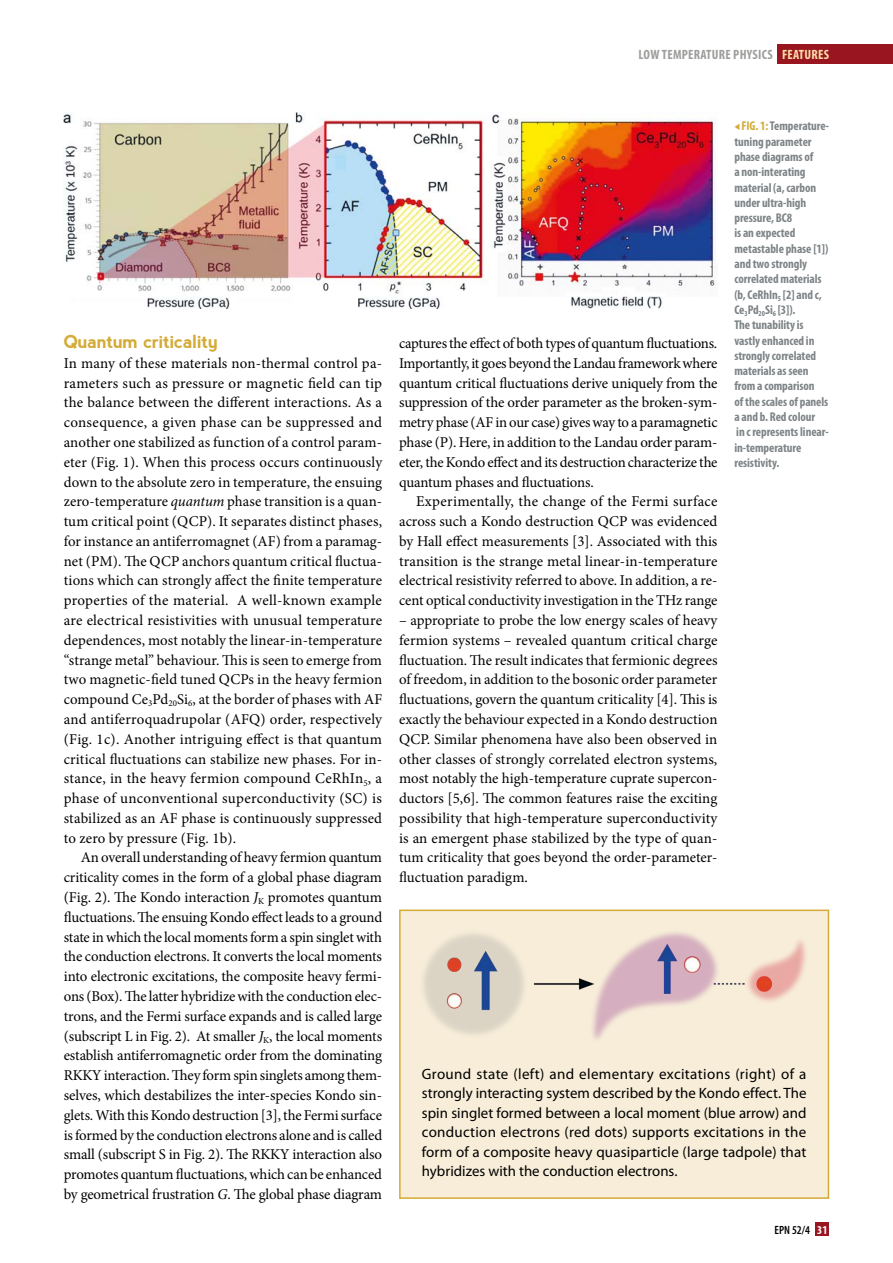
<style>
.page{position:relative;width:893px;height:1263px;background:#fff}
.page>*{position:absolute;margin:0;border:0;box-sizing:border-box;transform-origin:0 0}
.t1{font:700 18px "nevis";letter-spacing:-.015em;color:#d3ab37}
.t2{font:15px/19.8px "Minion Pro";letter-spacing:-.005em;color:#000;text-align:justify}
.t3{font:15px/19.5px "Myriad Pro";color:#000;text-align:justify}
.t4{font:700 condensed 13.5px "Myriad Pro";color:#9d9d9c}
.t5{font:700 condensed 13.5px "Myriad Pro";letter-spacing:.02em;color:#fedea9}
.t6{font:700 condensed 12.75px/15.3px "Myriad Pro";letter-spacing:-.005em;color:#7d8386}
.t7{font:600 condensed 12px "Myriad Pro";color:#000}
.s1{font-style:italic}
.s2{font-family:"Mathematical Pi Six";font-weight:400;font-stretch:normal;font-size:8.7px;color:#d3ab37}
.s3{color:#d3ab37}
.s4{font-weight:700;color:#fff}
</style>
<div class="page">
<div style="left:816px;top:1222px;width:13px;height:14px;background:#991620"></div>
<div style="left:777px;top:45px;width:116px;height:19px;background:#991620"></div>
<div style="left:400px;top:910px;width:428px;height:288px;background:#f7edd9"></div>
<div style="left:399px;top:909px;width:430px;height:290px;border:2px solid #d3ab37"></div>
<img style="left:399px;top:912px;width:430px;height:148px">
<img style="left:64px;top:112px;width:653px;height:196px">
<p class="t4" style="left:639px;top:47px;width:37px">Low Temperature</p>
<p class="t4" style="left:733px;top:47px;width:13px">Physics</p>
<p class="t5" style="left:782px;top:47px;width:49px">FEATURES</p>
<p class="t1" style="left:64px;top:331px;width:156px">Quantum criticality</p>
<p class="t2" style="left:64px;top:353px;width:320px">In many of these materials non-thermal control pa&shy;rameters such as pressure or magnetic field can tip the balance between the different interactions. As a consequence, a given phase can be suppressed and another one stabilized as function of a control param&shy;eter (Fig. 1). When this process occurs continuously down to the absolute zero in temperature, the ensuing zero-temperature <span class="s1">quantum</span> phase transition is a quan&shy;tum critical point (QCP). It separates distinct phases, for instance an antiferromagnet (AF) from a paramag&shy;net (PM). The QCP anchors quantum critical fluctua&shy;tions which can strongly affect the finite temperature properties of the material. A well-known example are electrical resistivities with unusual temperature dependences, most notably the linear-in-temperature “strange metal” behaviour. This is seen to emerge from two magnetic-field tuned QCPs in the heavy fermion compound Ce<sub>3</sub>Pd<sub>20</sub>Si<sub>6</sub>, at the border of phases with AF and antiferroquadrupolar (AFQ) order, respectively (Fig. 1c). Another intriguing effect is that quantum critical fluctuations can stabilize new phases. For in&shy;stance, in the heavy fermion compound CeRhIn<sub>5</sub>, a phase of unconventional superconductivity (SC) is stabilized as an AF phase is continuously suppressed to zero by pressure (Fig. 1b).</p>
<p class="t2" style="left:64px;top:848px;width:320px;text-indent:17px">An overall understanding of heavy fermion quantum criticality comes in the form of a global phase diagram (Fig. 2). The Kondo interaction <span class="s1">J</span><sub>K</sub> promotes quantum fluctuations. The ensuing Kondo effect leads to a ground state in which the local moments form a spin singlet with the conduction electrons. It converts the local moments into electronic excitations, the composite heavy fermi&shy;ons (Box). The latter hybridize with the conduction elec&shy;trons, and the Fermi surface expands and is called large (subscript L in Fig. 2). At smaller <span class="s1">J</span><sub>K</sub>, the local moments establish antiferromagnetic order from the dominating RKKY interaction. They form spin singlets among them&shy;selves, which destabilizes the inter-species Kondo sin&shy;glets. With this Kondo destruction [3], the Fermi surface is formed by the conduction electrons alone and is called small (subscript S in Fig. 2). The RKKY interaction also promotes quantum fluctuations, which can be enhanced by geometrical frustration <span class="s1">G</span>. The global phase diagram</p>
<p class="t2" style="left:399px;top:333px;width:320px">captures the effect of both types of quantum fluctuations.<br>Importantly, it goes beyond the Landau framework where quantum critical fluctuations derive uniquely from the suppression of the order parameter as the broken-sym&shy;metry phase (AF in our case) gives way to a paramagnetic phase (P). Here, in addition to the Landau order param&shy;eter, the Kondo effect and its destruction characterize the quantum phases and fluctuations.</p>
<p class="t2" style="left:399px;top:492px;width:320px;text-indent:17px">Experimentally, the change of the Fermi surface across such a Kondo destruction QCP was evidenced by Hall effect measurements [3]. Associated with this transition is the strange metal linear-in-temperature electrical resistivity referred to above. In addition, a re&shy;cent optical conductivity investigation in the THz range</p>
<p class="t2" style="left:399px;top:610px;width:320px">– appropriate to probe the low energy scales of heavy fermion systems – revealed quantum critical charge fluctuation. The result indicates that fermionic degrees of freedom, in addition to the bosonic order parameter fluctuations, govern the quantum criticality [4]. This is exactly the behaviour expected in a Kondo destruction QCP. Similar phenomena have also been observed in other classes of strongly correlated electron systems, most notably the high-temperature cuprate supercon&shy;ductors [5,6]. The common features raise the exciting possibility that high-temperature superconductivity is an emergent phase stabilized by the type of quan&shy;tum criticality that goes beyond the order-parameter&shy;fluctuation paradigm.</p>
<p class="t6" style="left:734px;top:119px;width:96px"><span class="s2">b</span> <span class="s3">FIG. 1:</span> Temperature&shy;tuning parameter phase diagrams of<br>a non-interating material (a, carbon under ultra-high pressure, BC8<br>is an expected metastable phase [1]) and two strongly correlated materials (b,CeRhIn<sub>5</sub> [2] and c,<br>Ce<sub>3</sub>Pd<sub>20</sub>Si<sub>6</sub> [3]).<br>The tunability is vastly enhanced in strongly correlated materials as seen from a comparison<br>of the scales of panels a and b. Red colour<br>in c represents linear&shy;in-temperature resistivity.</p>
<p class="t3" style="left:422px;top:1064px;width:386px">Ground state (left) and elementary excitations (right) of a strongly interacting system described by the Kondo effect. The spin singlet formed between a local moment (blue arrow) and conduction electrons (red dots) supports excitations in the form of a composite heavy quasiparticle (large tadpole) that hybridizes with the conduction electrons.</p>
<p class="t7" style="left:774px;top:1223px;width:54px">EPN 52/4 <span class="s4">31</span></p>
</div>
